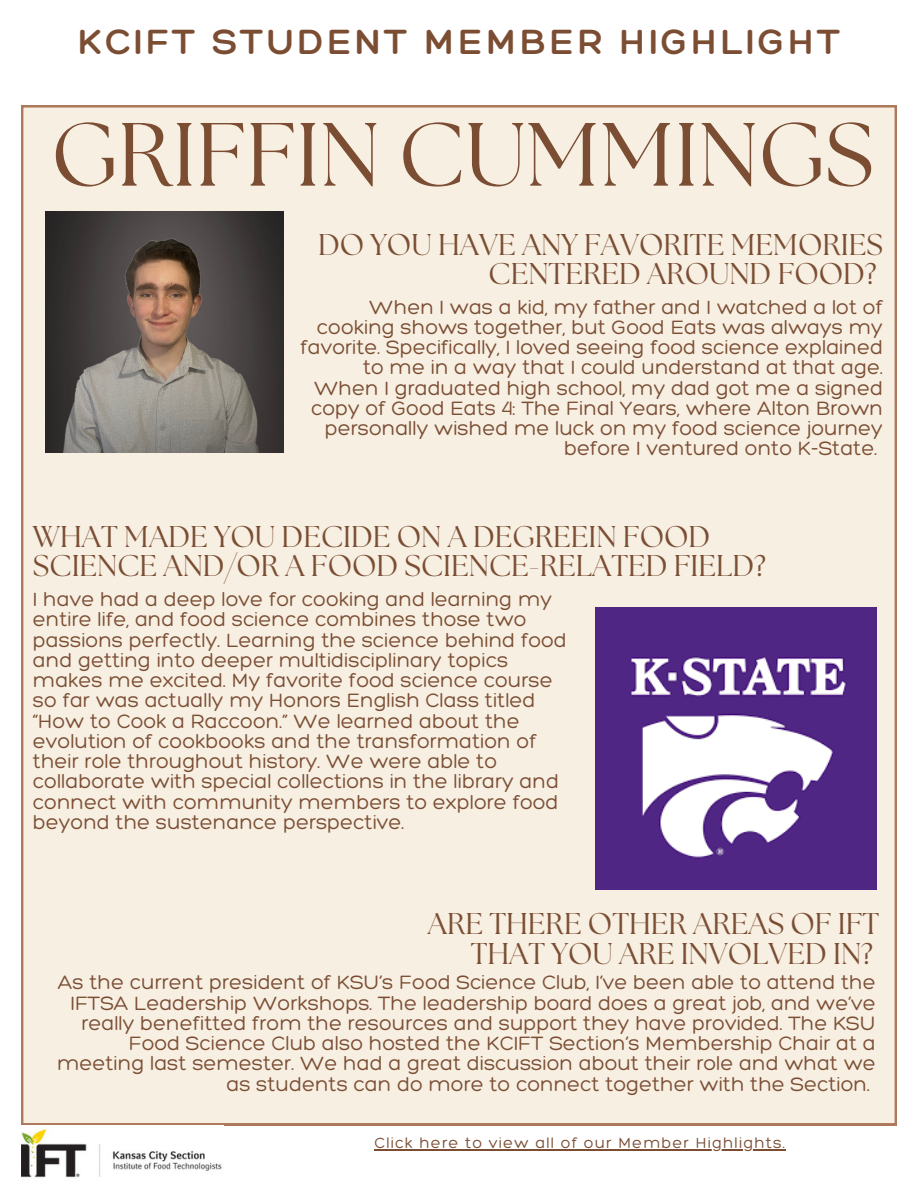
<style>
.page{position:relative;width:918px;height:1188px;background:#fff}
.page>*{position:absolute;margin:0;border:0;box-sizing:border-box;transform-origin:0 0}
.t1{font:89.55px "The Seasons";color:#7b4e34}
.t2{font:300 38.1px "Hero";letter-spacing:.09em;color:#7b4e34}
.t3{font:30px/29.2px "The Seasons";color:#7b4e34;text-align:right}
.t4{font:300 21px/20.2px "Hero";color:#7b4e34;text-align:right}
.t5{font:300 15.9px "Hero";letter-spacing:.075em;color:#7b4e34}
</style>
<div class="page">
<div style="left:21px;top:105px;width:875px;height:1020px;background:#f7efe2"></div>
<img style="left:21px;top:1128px;width:201px;height:50px">
<img style="left:46px;top:212px;width:237px;height:240px">
<img style="left:596px;top:608px;width:280px;height:281px">
<hr style="left:375px;top:1149px;width:411px;height:1px;background:#7b4e34">
<h4 class="t2" style="left:78px;top:18px;width:764px">KCIFT STUDENT MEMBER HIGHLIGHT</h4>
<h1 class="t1" style="left:51px;top:114px;width:824px">GRIFFIN CUMMINGS</h1>
<p class="t3" style="left:318px;top:231px;width:566px">DO YOU HAVE ANY FAVORITE MEMORIES<br>CENTERED AROUND FOOD?</p>
<h3 class="t4" style="left:300px;top:296px;width:584px">When I was a kid, my father and I watched a lot of cooking shows together, but Good Eats was always my favorite. Specifically, I loved seeing food science explained to me in a way that I could understand at that age.<br>When I graduated high school, my dad got me a signed copy of Good Eats 4: The Final Years, where Alton Brown personally wished me luck on my food science journey before I ventured onto K-State.</h3>
<h3 class="t3" style="left:33px;top:524px;width:735px;text-align:left">WHAT MADE YOU DECIDE ON A DEGREEIN FOOD<br>SCIENCE AND/OR A FOOD SCIENCE-RELATED FIELD?</h3>
<h4 class="t4" style="left:33px;top:589px;width:535px;text-align:left">I have had a deep love for cooking and learning my entire life, and food science combines those two passions perfectly. Learning the science behind food and getting into deeper multidisciplinary topics makes me excited. My favorite food science course so far was actually my Honors English Class titled “How to Cook a Raccoon.” We learned about the evolution of cookbooks and the transformation of their role throughout history. We were able to collaborate with special collections in the library and connect with community members to explore food beyond the sustenance perspective.</h4>
<p class="t3" style="left:428px;top:911px;width:453px">ARE THERE OTHER AREAS OF IFT<br>THAT YOU ARE INVOLVED IN?</p>
<p class="t4" style="left:57px;top:972px;width:820px">As the current president of KSU’s Food Science Club, I’ve been able to attend the IFTSA Leadership Workshops. The leadership board does a great job, and we’ve really benefitted from the resources and support they have provided. The KSU Food Science Club also hosted the KCIFT Section’s Membership Chair at a meeting last semester. We had a great discussion about their role and what we as students can do more to connect together with the Section.</p>
<h4 class="t5" style="left:375px;top:1133px;width:412px">Click here to view all of our Member Highlights.</h4>
</div>
